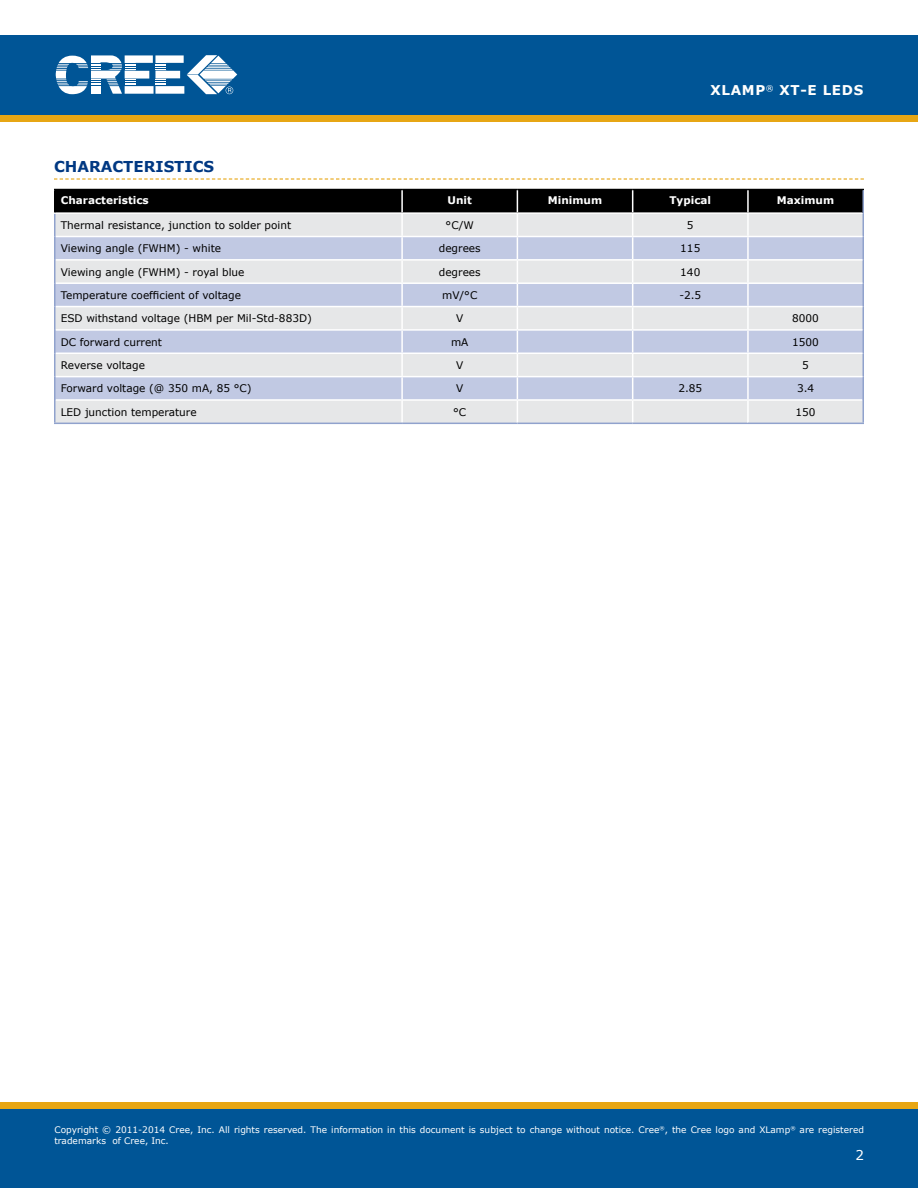
<style>
.page{position:relative;width:918px;height:1188px;background:#fff}
.page>*{position:absolute;margin:0;border:0;box-sizing:border-box;transform-origin:0 0}
.t1{font:700 15px "Verdana";color:#003882}
.t2{font:700 13.5px "Verdana";letter-spacing:.05em;color:#fffffe}
.t3{font:13.5px "Verdana";color:#fff}
.t4{font:10.5px "Verdana";color:#000}
.t5{font:700 10.5px "Verdana";color:#fff}
.t6{font:9px/10.8px "Verdana";color:#fff}
</style>
<div class="page">
<div style="left:0;top:115px;width:918px;height:7px;background:#e7a614"></div>
<div style="left:0;top:35px;width:918px;height:80px;background:#005596"></div>
<svg style="left:56px;top:55px;width:181px;height:39px"></svg>
<div style="left:0;top:1108px;width:918px;height:80px;background:#005596"></div>
<div style="left:0;top:1102px;width:918px;height:6px;background:#e7a614"></div>
<svg style="left:54px;top:178px;width:810px;height:2px"></svg>
<hr style="left:54px;top:214px;width:2px;height:23px;background:#90a2cd">
<hr style="left:54px;top:237px;width:2px;height:23px;background:#90a2cd">
<hr style="left:54px;top:260px;width:2px;height:23px;background:#90a2cd">
<hr style="left:54px;top:283px;width:2px;height:24px;background:#90a2cd">
<hr style="left:54px;top:307px;width:2px;height:23px;background:#90a2cd">
<hr style="left:54px;top:330px;width:2px;height:23px;background:#90a2cd">
<hr style="left:54px;top:353px;width:2px;height:24px;background:#90a2cd">
<hr style="left:54px;top:377px;width:2px;height:23px;background:#90a2cd">
<hr style="left:54px;top:400px;width:2px;height:23px;background:#90a2cd">
<hr style="left:54px;top:423px;width:348px;height:1px;background:#90a2cd">
<hr style="left:402px;top:423px;width:115px;height:1px;background:#90a2cd">
<hr style="left:54px;top:189px;width:348px;height:1px;background:#000">
<hr style="left:54px;top:190px;width:2px;height:22px;background:#000">
<hr style="left:517px;top:423px;width:116px;height:1px;background:#90a2cd">
<hr style="left:633px;top:423px;width:115px;height:1px;background:#90a2cd">
<hr style="left:862px;top:213px;width:2px;height:24px;background:#90a2cd">
<hr style="left:862px;top:237px;width:2px;height:23px;background:#90a2cd">
<hr style="left:862px;top:260px;width:2px;height:23px;background:#90a2cd">
<hr style="left:862px;top:283px;width:2px;height:24px;background:#90a2cd">
<hr style="left:862px;top:307px;width:2px;height:23px;background:#90a2cd">
<hr style="left:862px;top:330px;width:2px;height:23px;background:#90a2cd">
<hr style="left:862px;top:353px;width:2px;height:24px;background:#90a2cd">
<hr style="left:862px;top:377px;width:2px;height:23px;background:#90a2cd">
<hr style="left:862px;top:400px;width:2px;height:23px;background:#90a2cd">
<hr style="left:748px;top:423px;width:116px;height:1px;background:#90a2cd">
<hr style="left:402px;top:189px;width:115px;height:1px;background:#000">
<hr style="left:517px;top:189px;width:116px;height:1px;background:#000">
<hr style="left:633px;top:189px;width:115px;height:1px;background:#000">
<hr style="left:748px;top:189px;width:116px;height:1px;background:#000">
<svg style="left:55px;top:190px;width:808px;height:233px;background:#c3c7d1"></svg>
<hr style="left:747px;top:190px;width:2px;height:22px;background:#fff">
<hr style="left:402px;top:212px;width:115px;height:2px;background:#fff">
<hr style="left:517px;top:212px;width:116px;height:2px;background:#fff">
<hr style="left:633px;top:212px;width:115px;height:2px;background:#fff">
<hr style="left:748px;top:212px;width:114px;height:2px;background:#fff">
<hr style="left:862px;top:190px;width:2px;height:23px;background:#90a2cd">
<p class="t2" style="left:710px;top:81px;width:154px">xlamp<sup>®</sup> XT-E LEDs</p>
<h1 class="t1" style="left:54px;top:156px;width:162px">Characteristics</h1>
<p class="t5" style="left:61px;top:192px;width:90px">Characteristics</p>
<p class="t5" style="left:448px;top:192px;width:26px">Unit</p>
<p class="t5" style="left:548px;top:192px;width:56px">Minimum</p>
<p class="t5" style="left:669px;top:192px;width:43px">Typical</p>
<p class="t5" style="left:777px;top:192px;width:59px">Maximum</p>
<p class="t4" style="left:61px;top:218px;width:232px">Thermal resistance, junction to solder point</p>
<p class="t4" style="left:446px;top:218px;width:30px">°C/W</p>
<p class="t4" style="left:687px;top:218px;width:8px">5</p>
<p class="t4" style="left:61px;top:241px;width:162px">Viewing angle (FWHM) - white</p>
<p class="t4" style="left:439px;top:241px;width:43px">degrees</p>
<p class="t4" style="left:680px;top:241px;width:22px">115</p>
<p class="t4" style="left:61px;top:265px;width:185px">Viewing angle (FWHM) - royal blue</p>
<p class="t4" style="left:439px;top:265px;width:43px">degrees</p>
<p class="t4" style="left:680px;top:265px;width:22px">140</p>
<p class="t4" style="left:61px;top:288px;width:182px">Temperature coefficient of voltage</p>
<p class="t4" style="left:442px;top:288px;width:37px">mV/°C</p>
<p class="t4" style="left:679px;top:288px;width:23px">-2.5</p>
<p class="t4" style="left:61px;top:311px;width:253px">ESD withstand voltage (HBM per Mil-Std-883D)</p>
<p class="t4" style="left:456px;top:311px;width:8px">V</p>
<p class="t4" style="left:792px;top:311px;width:28px">8000</p>
<p class="t4" style="left:61px;top:335px;width:103px">DC forward current</p>
<p class="t4" style="left:451px;top:335px;width:19px">mA</p>
<p class="t4" style="left:792px;top:335px;width:28px">1500</p>
<p class="t4" style="left:61px;top:358px;width:86px">Reverse voltage</p>
<p class="t4" style="left:456px;top:358px;width:8px">V</p>
<p class="t4" style="left:802px;top:358px;width:8px">5</p>
<p class="t4" style="left:61px;top:381px;width:192px">Forward voltage (@ 350 mA, 85 °C)</p>
<p class="t4" style="left:456px;top:381px;width:8px">V</p>
<p class="t4" style="left:678px;top:381px;width:25px">2.85</p>
<p class="t4" style="left:797px;top:381px;width:19px">3.4</p>
<p class="t4" style="left:61px;top:405px;width:137px">LED junction temperature</p>
<p class="t4" style="left:453px;top:405px;width:15px">°C</p>
<p class="t4" style="left:796px;top:405px;width:22px">150</p>
<p class="t6" style="left:54px;top:1124px;width:811px">Copyright © 2011-2014 Cree, Inc. All rights reserved. The information in this document is subject to change without notice. Cree<sup>®</sup>, the Cree logo and XLamp<sup>®</sup> are registered trademarks of Cree, Inc.</p>
<p class="t6" style="left:54px;top:1126px;width:58px">of Cree, Inc.</p>
<p class="t3" style="left:855px;top:1146px;width:10px">2</p>
</div>
